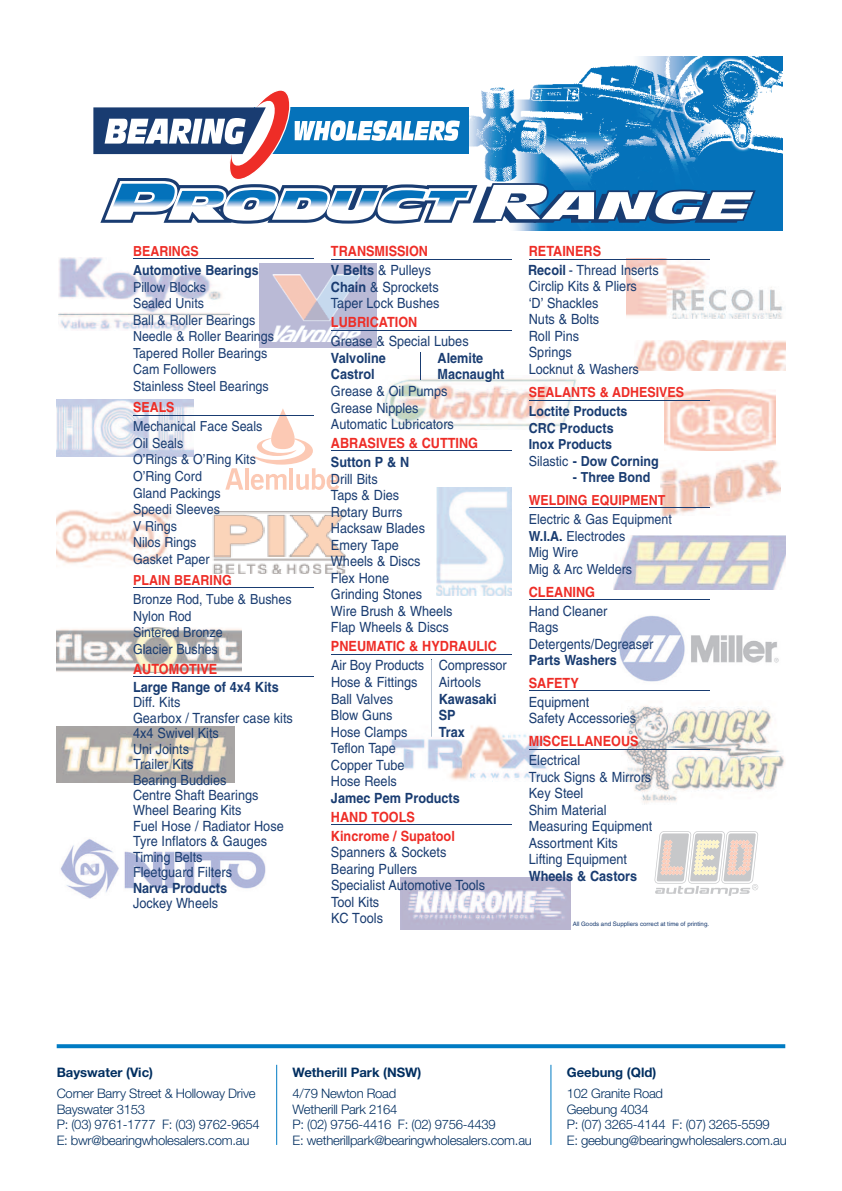
<style>
.page{position:relative;width:842px;height:1191px;background:#fff}
.page>*{position:absolute;margin:0;border:0;box-sizing:border-box;transform-origin:0 0}
.t1{font:14px/16.6px "Helvetica";color:#193c71;scale:.9 1}
.t2{font:700 14px/19px "Helvetica";color:#ee2d27;scale:.9 1}
.t3{font:700 14px "Helvetica";color:#193c71;scale:.9 1}
.t4{font:13.8px/16.6px "Helvetica";color:#193c71;scale:.9 1}
.t5{font:700 13.8px/16.6px "Helvetica";color:#193c71;scale:.9 1}
.t6{font:700 13.8px "Helvetica";color:#ee2d27;scale:.9 1}
.t7{font:300 13px/15.8px "Helvetica Neue";letter-spacing:-.02em;color:#002e60}
.t8{font:700 13px "Helvetica Neue";color:#002e60}
.t9{font:6.2px "Helvetica";color:#193c71}
.s1{color:#193c71}
.s2{font-weight:400;color:#193c71}
.s3{font-weight:700}
.s4{font-weight:400}
</style>
<div class="page">
<svg style="left:57px;top:1044px;width:728px;height:4px;fill:#007bc3"></svg>
<svg style="left:225px;top:468px;width:18px;height:21px"></svg>
<hr style="left:245px;top:468px;width:4px;height:21px;background:#fcc9b4">
<svg style="left:251px;top:408px;width:88px;height:82px"></svg>
<img style="left:619px;top:616px;width:160px;height:66px">
<img style="left:60px;top:839px;width:206px;height:59px">
<img style="left:514px;top:57px;width:269px;height:173px">
<svg style="left:93px;top:87px;width:663px;height:136px"></svg>
<img style="left:57px;top:400px;width:136px;height:56px">
<img style="left:58px;top:257px;width:171px;height:73px">
<img style="left:436px;top:488px;width:75px;height:107px">
<img style="left:391px;top:726px;width:162px;height:56px">
<img style="left:259px;top:263px;width:117px;height:85px">
<img style="left:614px;top:535px;width:172px;height:55px">
<img style="left:57px;top:726px;width:177px;height:56px">
<img style="left:634px;top:340px;width:152px;height:31px">
<img style="left:213px;top:511px;width:132px;height:63px">
<img style="left:621px;top:705px;width:164px;height:99px">
<img style="left:626px;top:259px;width:156px;height:59px">
<img style="left:382px;top:375px;width:196px;height:52px">
<img style="left:664px;top:389px;width:111px;height:61px">
<img style="left:661px;top:460px;width:119px;height:55px">
<img style="left:57px;top:510px;width:115px;height:57px">
<img style="left:401px;top:877px;width:169px;height:52px">
<img style="left:57px;top:627px;width:184px;height:46px">
<hr style="left:133px;top:259px;width:181px;height:1px;background:#193c71">
<hr style="left:133px;top:415px;width:181px;height:1px;background:#193c71">
<hr style="left:133px;top:587px;width:181px;height:1px;background:#193c71">
<hr style="left:133px;top:676px;width:181px;height:1px;background:#193c71">
<hr style="left:331px;top:259px;width:180px;height:1px;background:#193c71">
<hr style="left:331px;top:330px;width:180px;height:1px;background:#193c71">
<hr style="left:331px;top:450px;width:180px;height:1px;background:#193c71">
<hr style="left:331px;top:654px;width:180px;height:1px;background:#193c71">
<hr style="left:331px;top:824px;width:180px;height:1px;background:#193c71">
<hr style="left:529px;top:259px;width:180px;height:1px;background:#193c71">
<hr style="left:529px;top:400px;width:180px;height:1px;background:#193c71">
<hr style="left:529px;top:507px;width:180px;height:1px;background:#193c71">
<hr style="left:529px;top:599px;width:180px;height:1px;background:#193c71">
<hr style="left:529px;top:690px;width:180px;height:1px;background:#193c71">
<hr style="left:529px;top:748px;width:180px;height:1px;background:#193c71">
<hr style="left:432px;top:659px;width:1px;height:77px;background:#193c71">
<svg style="left:431px;top:659px;width:1px;height:78px"></svg>
<svg style="left:654px;top:831px;width:104px;height:64px"></svg>
<hr style="left:276px;top:1064px;width:1px;height:81px;background:#007bc3">
<hr style="left:550px;top:1064px;width:1px;height:81px;background:#007bc3">
<p class="t6" style="left:133px;top:243px;width:75px">BEARINGS</p>
<p class="t5" style="left:133px;top:262px;width:141px">Automotive Bearings</p>
<p class="t4" style="left:133px;top:278px;width:158px">Pillow Blocks<br>Sealed Units<br>Ball &amp; Roller Bearings<br>Needle &amp; Roller Bearings<br>Tapered Roller Bearings<br>Cam Followers<br>Stainless Steel Bearings</p>
<p class="t6" style="left:133px;top:399px;width:48px">SEALS</p>
<p class="t4" style="left:133px;top:418px;width:145px">Mechanical Face Seals<br>Oil Seals<br>O’Rings &amp; O’Ring Kits<br>O’Ring Cord<br>Gland Packings<br>Speedi Sleeves<br>V Rings<br>Nilos Rings<br>Gasket Paper</p>
<p class="t6" style="left:133px;top:572px;width:111px">PLAIN BEARING</p>
<p class="t4" style="left:133px;top:591px;width:178px">Bronze Rod, Tube &amp; Bushes<br>Nylon Rod<br>Sintered Bronze<br>Glacier Bushes</p>
<p class="t2" style="left:133px;top:659px;width:95px">AUTOMOTIVE</p>
<p class="t3" style="left:133px;top:678px;width:163px">Large Range of 4x4 Kits</p>
<p class="t1" style="left:133px;top:694px;width:179px;line-height:15.4px">Diff. Kits<br>Gearbox / Transfer case kits<br>4x4 Swivel Kits<br>Uni Joints<br>Trailer Kits<br>Bearing Buddies<br>Centre Shaft Bearings<br>Wheel Bearing Kits<br>Fuel Hose / Radiator Hose<br>Tyre Inflators &amp; Gauges<br>Timing Belts<br>Fleetguard Filters</p>
<p class="t3" style="left:133px;top:879px;width:106px">Narva Products</p>
<p class="t1" style="left:133px;top:894px;width:96px">Jockey Wheels</p>
<p class="t2" style="left:331px;top:242px;width:113px">TRANSMISSION<br><span class="s1">V Belts</span> <span class="s2">&amp; Pulleys</span></p>
<p class="t1" style="left:331px;top:279px;width:122px"><span class="s3">Chain</span> &amp; Sprockets<br>Taper Lock Bushes</p>
<p class="t2" style="left:331px;top:313px;width:97px">LUBRICATION</p>
<p class="t1" style="left:331px;top:333px;width:155px">Grease &amp; Special Lubes</p>
<p class="t3" style="left:331px;top:349px;width:63px">Valvoline</p>
<p class="t3" style="left:437px;top:349px;width:52px">Alemite</p>
<p class="t3" style="left:331px;top:366px;width:50px">Castrol</p>
<p class="t3" style="left:437px;top:366px;width:76px">Macnaught</p>
<p class="t1" style="left:331px;top:383px;width:138px">Grease &amp; Oil Pumps<br>Grease Nipples<br>Automatic Lubricators</p>
<p class="t2" style="left:331px;top:433px;width:165px">ABRASIVES &amp; CUTTING</p>
<p class="t3" style="left:331px;top:453px;width:88px">Sutton P &amp; N</p>
<p class="t1" style="left:331px;top:470px;width:136px">Drill Bits<br>Taps &amp; Dies<br>Rotary Burrs<br>Hacksaw Blades<br>Emery Tape<br>Wheels &amp; Discs<br>Flex Hone<br>Grinding Stones<br>Wire Brush &amp; Wheels<br>Flap Wheels &amp; Discs</p>
<p class="t2" style="left:331px;top:637px;width:186px">PNEUMATIC &amp; HYDRAULIC</p>
<p class="t1" style="left:331px;top:657px;width:197px">Air Boy Products Compressor<br>Hose &amp; Fittings</p>
<p class="t1" style="left:439px;top:673px;width:48px">Airtools</p>
<p class="t1" style="left:331px;top:690px;width:71px">Ball Valves</p>
<p class="t3" style="left:439px;top:690px;width:66px">Kawasaki</p>
<p class="t1" style="left:331px;top:707px;width:70px">Blow Guns</p>
<p class="t3" style="left:439px;top:706px;width:20px">SP</p>
<p class="t1" style="left:331px;top:723px;width:86px">Hose Clamps</p>
<p class="t3" style="left:439px;top:723px;width:30px">Trax</p>
<p class="t1" style="left:331px;top:740px;width:83px">Teflon Tape<br>Copper Tube<br>Hose Reels</p>
<p class="t3" style="left:331px;top:789px;width:145px">Jamec Pem Products</p>
<p class="t2" style="left:331px;top:807px;width:139px">HAND TOOLS<br>Kincrome / Supatool</p>
<p class="t1" style="left:331px;top:844px;width:173px">Spanners &amp; Sockets<br>Bearing Pullers<br>Specialist Automotive Tools<br>Tool Kits<br>KC Tools</p>
<p class="t2" style="left:529px;top:242px;width:82px">RETAINERS</p>
<p class="t1" style="left:529px;top:278px;width:124px">Circlip Kits &amp; Pliers ‘D’ Shackles<br>Nuts &amp; Bolts<br>Roll Pins<br>Springs<br>Locknut &amp; Washers</p>
<p class="t1" style="left:528px;top:262px;width:147px"><span class="s3">Recoil</span> - Thread Inserts</p>
<p class="t6" style="left:529px;top:384px;width:174px">SEALANTS &amp; ADHESIVES</p>
<p class="t5" style="left:529px;top:403px;width:146px">Loctite Products<br>CRC Products<br>Inox Products<br><span class="s4">Silastic</span> - Dow Corning</p>
<p class="t5" style="left:573px;top:469px;width:88px">- Three Bond</p>
<p class="t6" style="left:529px;top:492px;width:153px">WELDING EQUIPMENT</p>
<p class="t4" style="left:529px;top:511px;width:160px">Electric &amp; Gas Equipment<br><span class="s3">W.I.A.</span> Electrodes<br>Mig Wire<br>Mig &amp; Arc Welders</p>
<p class="t2" style="left:529px;top:582px;width:75px">CLEANING</p>
<p class="t1" style="left:529px;top:602px;width:140px">Hand Cleaner<br>Rags<br>Detergents/Degreaser</p>
<p class="t3" style="left:529px;top:651px;width:99px">Parts Washers</p>
<p class="t2" style="left:529px;top:673px;width:57px">SAFETY</p>
<p class="t1" style="left:529px;top:693px;width:121px">Equipment<br>Safety Accessories</p>
<p class="t2" style="left:529px;top:731px;width:124px">MISCELLANEOUS</p>
<p class="t1" style="left:529px;top:752px;width:139px">Electrical<br>Truck Signs &amp; Mirrors<br>Key Steel<br>Shim Material<br>Measuring Equipment<br>Assortment Kits<br>Lifting Equipment</p>
<p class="t3" style="left:529px;top:867px;width:122px">Wheels &amp; Castors</p>
<p class="t9" style="left:573px;top:920px;width:138px">All Goods and Suppliers correct at time of printing.</p>
<p class="t8" style="left:57px;top:1064px;width:98px">Bayswater (Vic)</p>
<p class="t7" style="left:57px;top:1085px;width:205px">Corner Barry Street &amp; Holloway Drive<br>Bayswater 3153<br>P: (03) 9761-1777 F: (03) 9762-9654<br>E: bwr@bearingwholesalers.com.au</p>
<p class="t8" style="left:293px;top:1064px;width:130px">Wetherill Park (NSW)</p>
<p class="t7" style="left:293px;top:1085px;width:241px">4/79 Newton Road<br>Wetherill Park 2164<br>P: (02) 9756-4416 F: (02) 9756-4439<br>E: wetherillpark@bearingwholesalers.com.au</p>
<p class="t8" style="left:567px;top:1064px;width:91px">Geebung (Qld)</p>
<p class="t7" style="left:567px;top:1085px;width:222px">102 Granite Road<br>Geebung 4034<br>P: (07) 3265-4144 F: (07) 3265-5599<br>E: geebung@bearingwholesalers.com.au</p>
</div>
